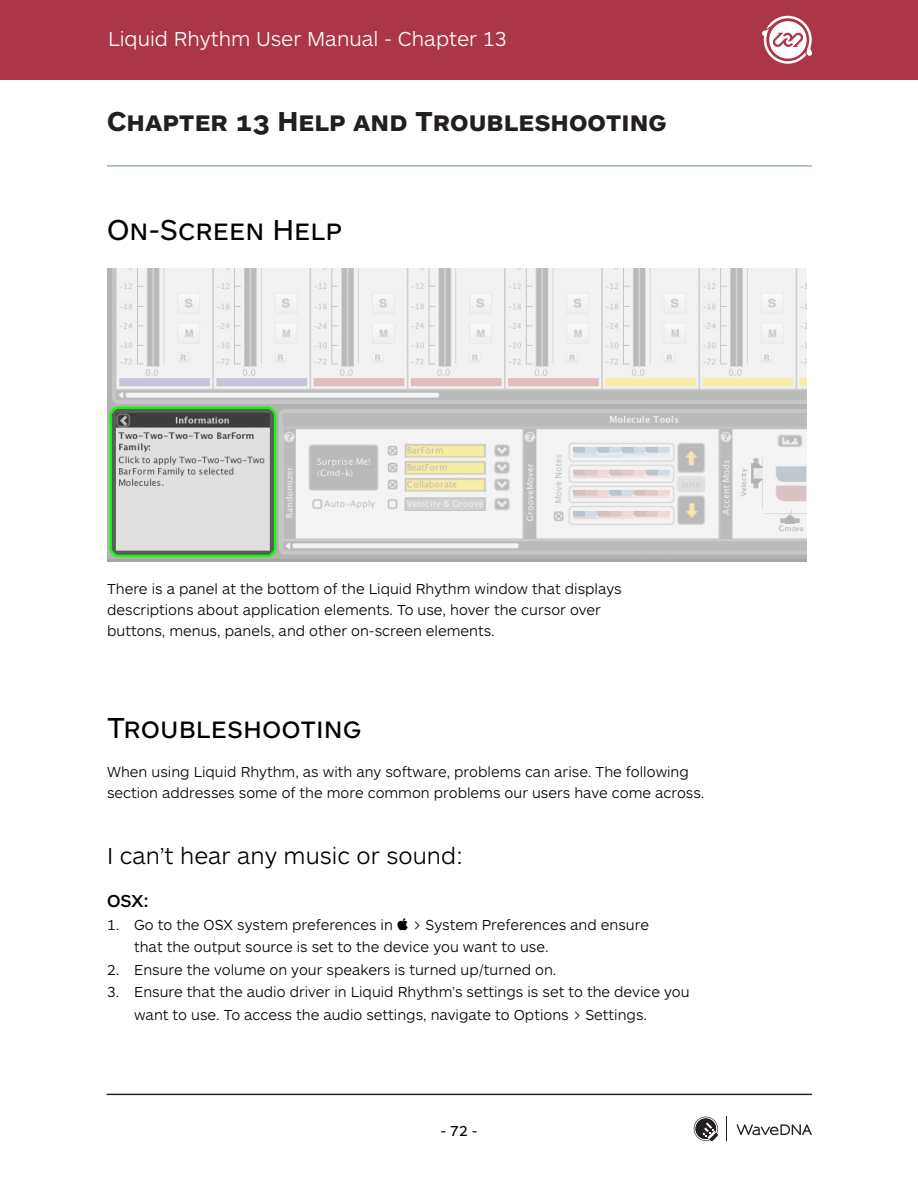
<style>
.page{position:relative;width:918px;height:1188px;background:#fff}
.page>*{position:absolute;margin:0;border:0;box-sizing:border-box;transform-origin:0 0}
.t1{font:30px "ARS Maquette Pro";color:#000}
.t2{font:700 28.5px "ARS Maquette Pro";color:#231f20}
.t3{font:300 24px "ARS Maquette Pro";color:#000}
.t4{font:300 21px "ARS Maquette Pro";color:#fff}
.t5{font:500 18px "ARS Maquette Pro";color:#000}
.t6{font:300 15px/21px "ARS Maquette Pro";color:#000}
.t7{font:15px "ARS Maquette Pro";color:#000}
</style>
<div class="page">
<div style="left:0;top:0;width:918px;height:79px;background:#ab3746"></div>
<svg style="left:762px;top:16px;width:50px;height:48px"></svg>
<hr style="left:107px;top:1094px;width:705px;height:1px;background:#231f20">
<img style="left:107px;top:268px;width:699px;height:294px">
<svg style="left:694px;top:1117px;width:24px;height:24px"></svg>
<svg style="left:736px;top:1124px;width:76px;height:11px"></svg>
<svg style="left:107px;top:166px;width:705px;height:1px"></svg>
<h3 class="t4" style="left:108px;top:25px;width:400px">Liquid Rhythm User Manual - Chapter 13</h3>
<h2 class="t2" style="left:107px;top:102px;width:561px">Chapter 13 Help and Troubleshooting</h2>
<h1 class="t1" style="left:107px;top:210px;width:236px">On-Screen Help</h1>
<p class="t6" style="left:107px;top:578px;width:516px">There is a panel at the bottom of the Liquid Rhythm window that displays descriptions about application elements. To use, hover the cursor over buttons, menus, panels, and other on-screen elements.</p>
<h1 class="t1" style="left:107px;top:708px;width:256px">Troubleshooting</h1>
<p class="t6" style="left:107px;top:761px;width:599px">When using Liquid Rhythm, as with any software, problems can arise. The following section addresses some of the more common problems our users have come across.</p>
<h3 class="t3" style="left:107px;top:840px;width:357px">I can’t hear any music or sound:</h3>
<p class="t5" style="left:107px;top:890px;width:43px">OSX:</p>
<p class="t6" style="left:107px;top:914px;width:287px">1. Go to the OSX system preferences in</p>
<p class="t6" style="left:134px;top:913px;width:516px;line-height:22.5px;text-indent:279px">&gt; System Preferences and ensure that the output source is set to the device you want to use.</p>
<p class="t6" style="left:107px;top:959px;width:451px">2. Ensure the volume on your speakers is turned up/turned on.</p>
<p class="t6" style="left:134px;top:980px;width:557px;line-height:22.5px;text-indent:-27px">3. Ensure that the audio driver in Liquid Rhythm’s settings is set to the device you want to use. To access the audio settings, navigate to Options &gt; Settings.</p>
<p class="t7" style="left:440px;top:1121px;width:39px">- 72 -</p>
</div>
